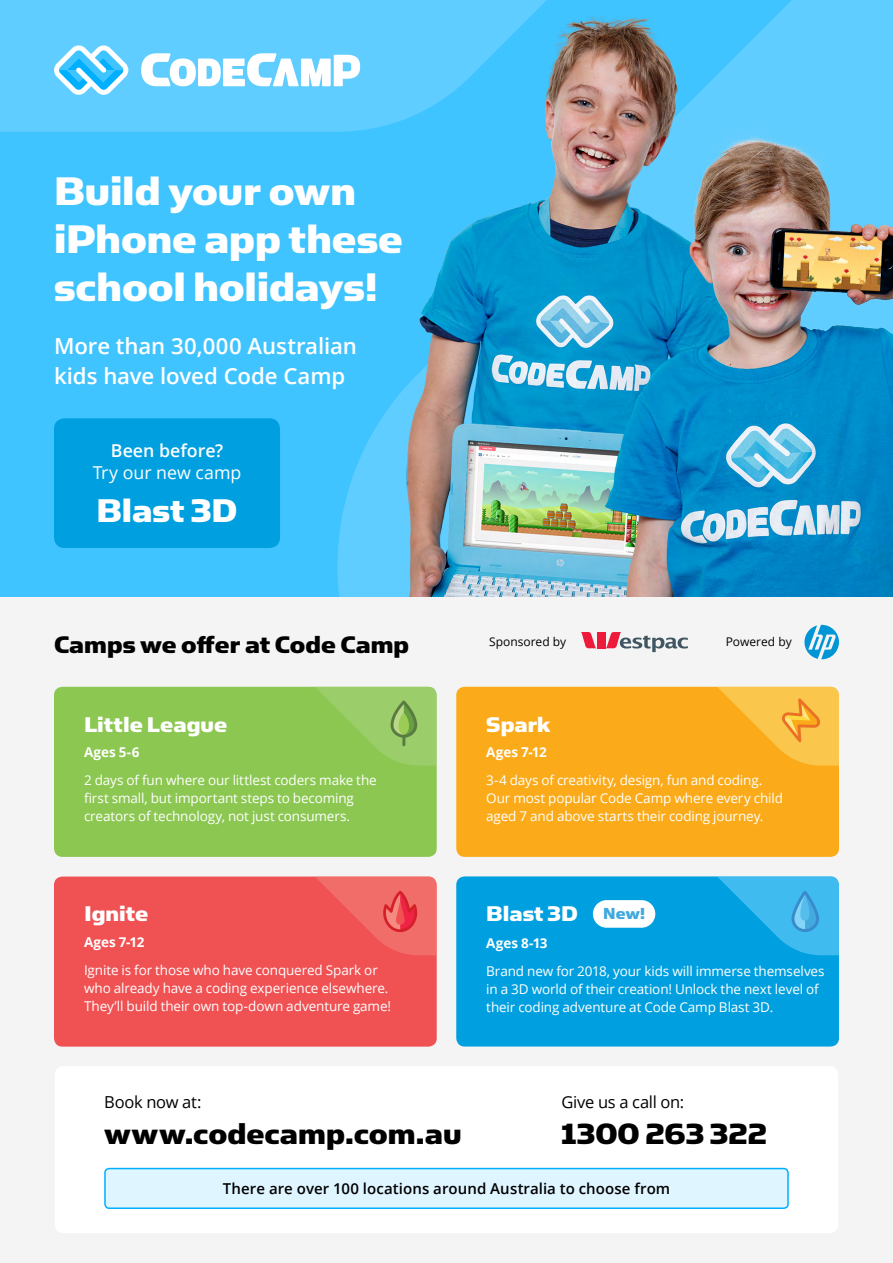
<style>
.page{position:relative;width:893px;height:1263px;background:#fff}
.page>*{position:absolute;margin:0;border:0;box-sizing:border-box;transform-origin:0 0}
.t1{font:45px/48px "Simian Text Chimpanzee";color:#fff}
.t2{font:37.05px "Simian Text Chimpanzee";color:#fff}
.t3{font:33px "Simian Text Chimpanzee";color:#000}
.t4{font:27px "Simian Text Chimpanzee";color:#000}
.t5{font:24px "Simian Text Chimpanzee";color:#fff}
.t6{font:600 22.2px/29.5px "Open Sans";letter-spacing:-.005em;color:#fff}
.t7{font:18px "Simian Text Chimpanzee";color:#40a9df}
.t8{font:17.7px "Open Sans";color:#fff}
.t9{font:600 17.7px "Open Sans";color:#fff}
.t10{font:16.5px "Open Sans";letter-spacing:-.02em;color:#000}
.t11{font:600 15px "Open Sans";letter-spacing:.005em;color:#000}
.t12{font:13.5px/18px "Open Sans";letter-spacing:-.01em;color:#fff}
.t13{font:700 13.5px "Open Sans";color:#fff}
.t14{font:12px "Open Sans";color:#000}
</style>
<div class="page">
<div style="left:0;top:0;width:893px;height:597px;background:#40c4ff"></div>
<div style="left:0;top:0;width:324px;height:132px;background:#5fcdff"></div>
<svg style="left:324px;top:0;width:569px;height:597px;fill:#5fcdff"></svg>
<svg style="left:141px;top:53px;width:209px;height:33px;background:#c0ebff"></svg>
<svg style="left:53px;top:45px;width:75px;height:50px"></svg>
<img style="left:350px;top:16px;width:443px;height:581px">
<img style="left:428px;top:96px;width:465px;height:501px">
<div style="left:54px;top:418px;width:226px;height:130px;background:#00a0e0;border-radius:10px"></div>
<div style="left:0;top:597px;width:893px;height:666px;background:#f4f4f4"></div>
<div style="left:54px;top:687px;width:383px;height:170px;background:#8bc751;border-radius:9px"></div>
<div style="left:55px;top:1066px;width:783px;height:167px;background:#fff;border-radius:9px"></div>
<svg style="left:315px;top:687px;width:122px;height:78px"></svg>
<div style="left:456px;top:687px;width:383px;height:170px;background:#fbaa19;border-radius:9px"></div>
<svg style="left:717px;top:687px;width:122px;height:78px"></svg>
<div style="left:456px;top:876px;width:383px;height:170px;background:#00a0e0;border-radius:9px"></div>
<svg style="left:717px;top:876px;width:122px;height:79px"></svg>
<div style="left:593px;top:900px;width:62px;height:28px;background:#fff;border-radius:14px"></div>
<div style="left:54px;top:876px;width:383px;height:171px;background:#f05153;border-radius:9px"></div>
<svg style="left:315px;top:876px;width:122px;height:79px"></svg>
<svg style="left:581px;top:632px;width:107px;height:20px"></svg>
<svg style="left:804px;top:625px;width:35px;height:34px"></svg>
<div style="left:105px;top:1168px;width:683px;height:40px;background:#dff5ff;border-radius:4px"></div>
<div style="left:104px;top:1168px;width:685px;height:41px;border:2px solid #00b0ff;border-radius:4px"></div>
<h1 class="t1" style="left:54px;top:166px;width:350px">Build your own iPhone app these school holidays!</h1>
<h3 class="t6" style="left:54px;top:331px;width:304px">More than 30,000 Australian kids have loved Code Camp</h3>
<h3 class="t9" style="left:111px;top:439px;width:114px">Been before?</h3>
<h3 class="t8" style="left:93px;top:460px;width:150px">Try our new camp</h3>
<h2 class="t2" style="left:97px;top:490px;width:142px">Blast 3D</h2>
<h3 class="t4" style="left:54px;top:629px;width:357px">Camps we offer at Code Camp</h3>
<p class="t14" style="left:489px;top:634px;width:79px">Sponsored by</p>
<p class="t14" style="left:726px;top:634px;width:68px">Powered by</p>
<h3 class="t5" style="left:84px;top:710px;width:145px">Little League</h3>
<p class="t13" style="left:84px;top:742px;width:57px">Ages 5-6</p>
<p class="t12" style="left:84px;top:771px;width:294px">2 days of fun where our littlest coders make the first small, but important steps to becoming creators of technology, not just consumers.</p>
<h3 class="t5" style="left:486px;top:710px;width:66px">Spark</h3>
<p class="t12" style="left:486px;top:771px;width:298px">3-4 days of creativity, design, fun and coding.<br>Our most popular Code Camp where every child aged 7 and above starts their coding journey.</p>
<p class="t13" style="left:486px;top:742px;width:62px">Ages 7-12</p>
<h3 class="t5" style="left:84px;top:900px;width:66px">Ignite</h3>
<h3 class="t7" style="left:603px;top:903px;width:43px">New!</h3>
<p class="t12" style="left:84px;top:961px;width:309px">Ignite is for those who have conquered Spark or who already have a coding experience elsewhere.<br>They’ll build their own top-down adventure game!</p>
<h3 class="t5" style="left:486px;top:900px;width:93px">Blast 3D</h3>
<p class="t13" style="left:84px;top:932px;width:62px">Ages 7-12</p>
<p class="t13" style="left:486px;top:933px;width:63px">Ages 8-13</p>
<p class="t12" style="left:486px;top:962px;width:340px">Brand new for 2018, your kids will immerse themselves in a 3D world of their creation! Unlock the next level of their coding adventure at Code Camp Blast 3D.</p>
<p class="t10" style="left:104px;top:1091px;width:99px">Book now at:</p>
<p class="t10" style="left:561px;top:1091px;width:124px">Give us a call on:</p>
<h3 class="t3" style="left:104px;top:1114px;width:359px">www.codecamp.com.au</h3>
<h3 class="t3" style="left:561px;top:1114px;width:207px">1300 263 322</h3>
<p class="t11" style="left:223px;top:1178px;width:449px">There are over 100 locations around Australia to choose from</p>
</div>
